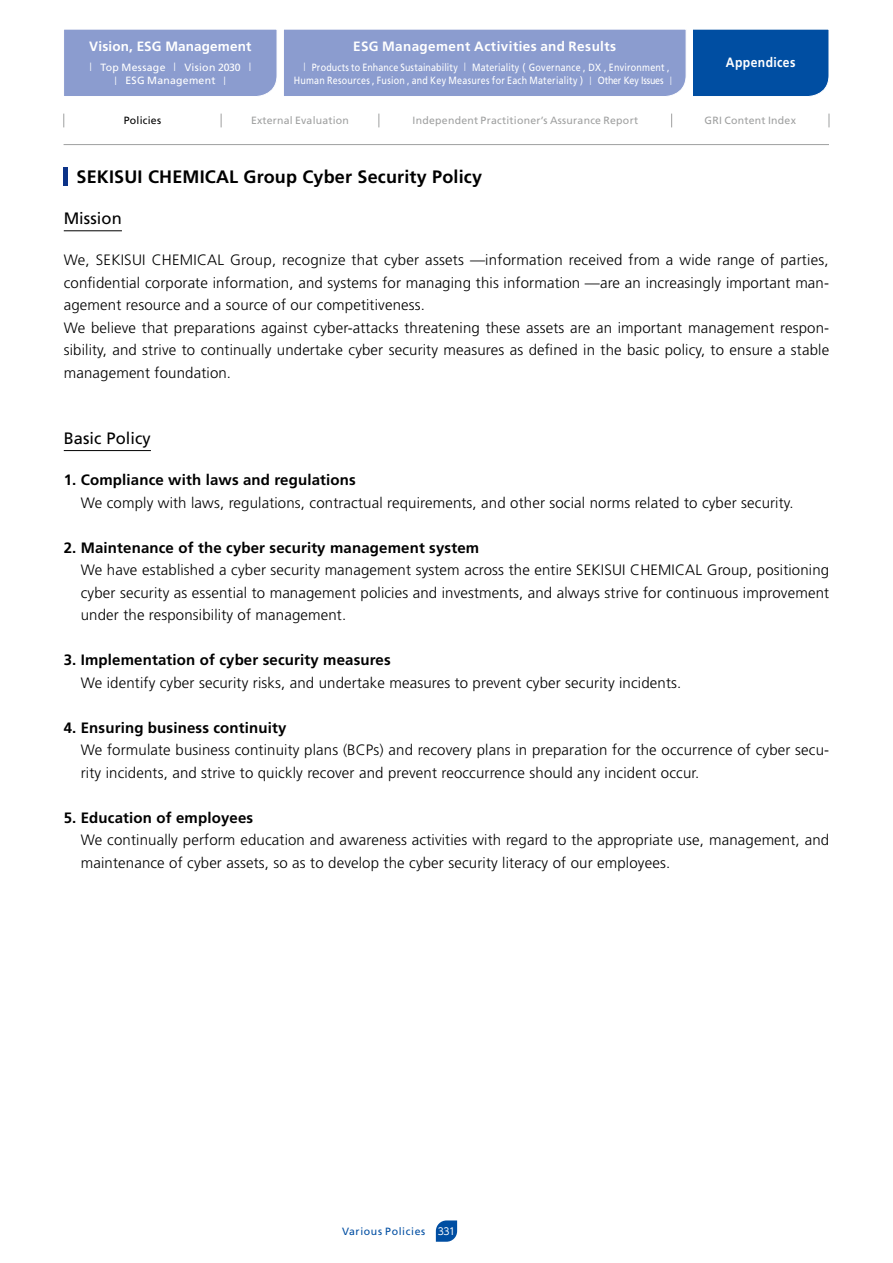
<style>
.page{position:relative;width:893px;height:1263px;background:#fff}
.page>*{position:absolute;margin:0;border:0;box-sizing:border-box;transform-origin:0 0}
.t1{font:700 18px "Frutiger";letter-spacing:.01em;color:#000}
.t2{font:16.5px "Frutiger";letter-spacing:.005em;color:#000}
.t3{font:300 15px/22.5px "Frutiger";letter-spacing:.01em;color:#000;text-align:justify}
.t4{font:700 15px "Frutiger";letter-spacing:.01em;color:#000}
.t5{font:700 13.5px "Frutiger";letter-spacing:.03em;color:#fff}
.t6{font:700 13.5px "Frutiger";letter-spacing:.01em;color:#fff}
.t7{font:700 13.5px "Frutiger";letter-spacing:.03em;color:#fff;scale:.9 1}
.t8{font:10.5px "Frutiger";letter-spacing:.025em;color:#fff;scale:.85 1}
.t9{font:10.5px "Frutiger";letter-spacing:.025em;color:#9fa0a0}
.t10{font:10.5px "Frutiger";letter-spacing:.025em;color:#fff}
.t11{font:10.5px "Frutiger";letter-spacing:.06em;color:#004ea2}
.t12{font:10.5px "Frutiger";letter-spacing:.025em;color:#000}
.t13{font:9.75px "UD Shin Go Pro";color:#fff;scale:.95 1}
.t14{font:8.4px "UD Shin Go Pro";color:#fff;scale:1.25 1}
.t15{font:8.4px "UD Shin Go Pro";color:#fff;scale:1.06 1}
.s1{font-family:"UD Shin Go Pro";font-size:8.4px}
</style>
<div class="page">
<svg style="left:436px;top:1220px;width:21px;height:22px"></svg>
<div style="left:64px;top:29px;width:213px;height:67px;background:#8b9ccf"></div>
<div style="left:693px;top:29px;width:136px;height:68px;background:#004ea2"></div>
<div style="left:284px;top:29px;width:402px;height:67px;background:#8b9ccf"></div>
<hr style="left:64px;top:144px;width:765px;height:1px;background:#9fa0a0">
<svg style="left:221px;top:114px;width:1px;height:13px"></svg>
<svg style="left:671px;top:114px;width:1px;height:13px"></svg>
<svg style="left:379px;top:114px;width:1px;height:13px"></svg>
<svg style="left:829px;top:114px;width:1px;height:13px"></svg>
<svg style="left:64px;top:114px;width:1px;height:13px"></svg>
<hr style="left:64px;top:168px;width:4px;height:18px;background:#0c3388">
<hr style="left:64px;top:231px;width:58px;height:1px;background:#000">
<hr style="left:64px;top:450px;width:87px;height:1px;background:#000">
<p class="t6" style="left:89px;top:38px;width:164px">Vision, ESG Management</p>
<p class="t14" style="left:245px;top:60px;width:10px">|</p>
<p class="t14" style="left:85px;top:60px;width:10px">｜</p>
<p class="t14" style="left:169px;top:60px;width:10px">｜</p>
<p class="t10" style="left:184px;top:61px;width:58px">Vision 2030</p>
<p class="t10" style="left:100px;top:61px;width:67px">Top Message</p>
<p class="t5" style="left:353px;top:38px;width:264px">ESG Management Activities and Results</p>
<p class="t8" style="left:472px;top:61px;width:234px">Materiality ( Governance , DX , Environment ,</p>
<p class="t15" style="left:300px;top:60px;width:10px">｜</p>
<p class="t15" style="left:461px;top:60px;width:10px">｜</p>
<p class="t8" style="left:312px;top:61px;width:173px">Products to Enhance Sustainability</p>
<p class="t14" style="left:111px;top:74px;width:10px">｜</p>
<p class="t10" style="left:125px;top:75px;width:92px">ESG Management</p>
<p class="t14" style="left:219px;top:74px;width:10px">|</p>
<p class="t8" style="left:294px;top:75px;width:436px">Human Resources , Fusion , and Key Measures for Each Materiality ) <span class="s1">｜</span> Other Key Issues</p>
<p class="t15" style="left:666px;top:74px;width:10px">|</p>
<p class="t12" style="left:124px;top:114px;width:39px">Policies</p>
<p class="t9" style="left:251px;top:114px;width:99px">External Evaluation</p>
<p class="t9" style="left:413px;top:114px;width:227px">Independent Practitioner s’ Assurance Report</p>
<p class="t7" style="left:726px;top:55px;width:79px">Appendices</p>
<p class="t9" style="left:705px;top:114px;width:93px">GRI Content Index</p>
<p class="t1" style="left:77px;top:166px;width:407px">SEKISUI CHEMICAL Group Cyber Security Policy</p>
<p class="t2" style="left:64px;top:209px;width:60px">Mission</p>
<p class="t3" style="left:64px;top:249px;width:766px">We, SEKISUI CHEMICAL Group, recognize that cyber assets —information received from a wide range of parties,</p>
<p class="t3" style="left:64px;top:294px;width:363px">agement resource and a source of our competitiveness.</p>
<p class="t3" style="left:64px;top:271px;width:767px">confidential corporate information, and systems for managing this information —are an increasingly important man-</p>
<p class="t3" style="left:64px;top:316px;width:767px">We believe that preparations against cyber-attacks threatening these assets are an important management respon-</p>
<p class="t3" style="left:64px;top:361px;width:169px">management foundation.</p>
<p class="t3" style="left:64px;top:339px;width:767px">sibility, and strive to continually undertake cyber security measures as defined in the basic policy, to ensure a stable</p>
<p class="t2" style="left:64px;top:428px;width:89px">Basic Policy</p>
<p class="t4" style="left:64px;top:471px;width:294px">1. Compliance with laws and regulations</p>
<p class="t3" style="left:81px;top:491px;width:714px">We comply with laws, regulations, contractual requirements, and other social norms related to cyber security.</p>
<p class="t4" style="left:64px;top:539px;width:417px">2. Maintenance of the cyber security management system</p>
<p class="t3" style="left:81px;top:559px;width:750px">We have established a cyber security management system across the entire SEKISUI CHEMICAL Group, positioning cyber security as essential to management policies and investments, and always strive for continuous improvement under the responsibility of management.</p>
<p class="t4" style="left:64px;top:651px;width:328px">3. Implementation of cyber security measures</p>
<p class="t3" style="left:81px;top:671px;width:602px">We identify cyber security risks, and undertake measures to prevent cyber security incidents.</p>
<p class="t4" style="left:64px;top:719px;width:224px">4. Ensuring business continuity</p>
<p class="t3" style="left:81px;top:761px;width:620px">rity incidents, and strive to quickly recover and prevent reoccurrence should any incident occur.</p>
<p class="t3" style="left:81px;top:739px;width:750px">We formulate business continuity plans (BCPs) and recovery plans in preparation for the occurrence of cyber secu-</p>
<p class="t4" style="left:64px;top:809px;width:191px">5. Education of employees</p>
<p class="t3" style="left:81px;top:829px;width:750px">We continually perform education and awareness activities with regard to the appropriate use, management, and maintenance of cyber assets, so as to develop the cyber security literacy of our employees.</p>
<p class="t11" style="left:342px;top:1225px;width:85px">Various Policies</p>
<p class="t13" style="left:438px;top:1223px;width:20px">331</p>
</div>
